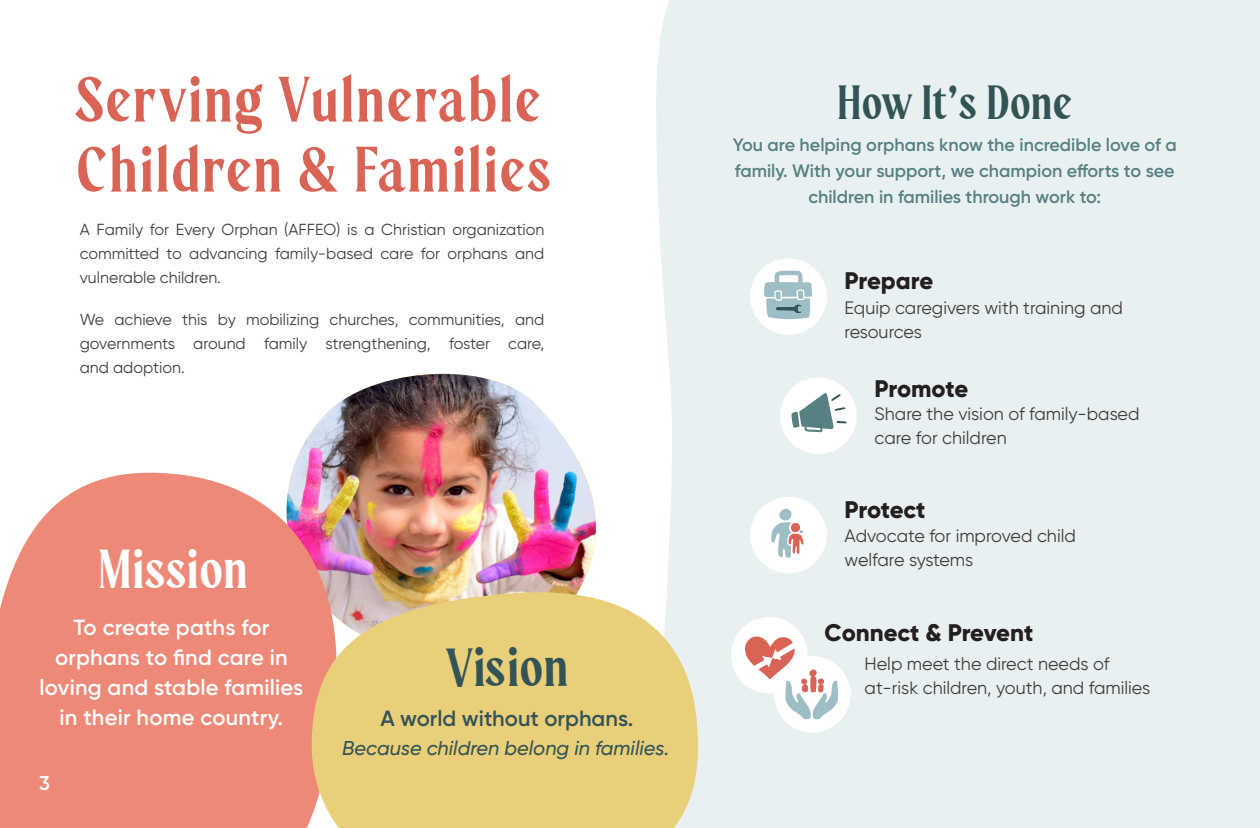
<style>
.page{position:relative;width:1260px;height:828px;background:#fff}
.page>*{position:absolute;margin:0;border:0;box-sizing:border-box;transform-origin:0 0}
.Page_Title{font:56px/70px "Morning Memories";letter-spacing:.04em;color:#d96455}
.Body_Heading{font:48px "Morning Memories";letter-spacing:.02em;color:#fff}
.Body_Heading-2{font:48px "Morning Memories";color:#335456}
.Body_Heading-3{font:42px "Morning Memories";letter-spacing:.02em;color:#335456}
.t1{font:800 24px "Gilroy";letter-spacing:-.01em;color:#231f20}
.Body_Main{font:600 22px/30px "Gilroy";letter-spacing:.01em;color:#fff;text-align:center}
.Body_Main-2{font:600 22px "Gilroy";color:#335456}
.Body_Main-3{font:italic 500 20px "Gilroy";color:#335456}
.t2{font:600 20px "Gilroy";color:#fff}
.Body_Heading-4{font:18px/24px "Gilroy";color:#403f3a}
.t3{font:600 18px/26px "Gilroy";color:#568082;text-align:center}
.Body_Heading-5{font:16px/24px "Gilroy";color:#403f3a;text-align:justify}
</style>
<div class="page">
<div style="left:656px;top:0;width:604px;height:828px;background:#e9f0f2"></div>
<img style="left:292px;top:374px;width:304px;height:207px">
<svg style="left:0;top:473px;width:345px;height:355px;background:#ed9082"></svg>
<svg style="left:312px;top:581px;width:386px;height:247px;background:#e9ce85"></svg>
<div style="left:750px;top:258px;width:77px;height:77px;background:#fff;border-radius:50%"></div>
<svg style="left:764px;top:271px;width:48px;height:48px"></svg>
<div style="left:731px;top:617px;width:77px;height:77px;background:#fff;border-radius:50%"></div>
<div style="left:780px;top:378px;width:77px;height:76px;background:#fff;border-radius:50%"></div>
<svg style="left:791px;top:393px;width:56px;height:39px"></svg>
<div style="left:750px;top:497px;width:77px;height:76px;background:#fff;border-radius:50%"></div>
<svg style="left:771px;top:508px;width:32px;height:50px"></svg>
<div style="left:774px;top:656px;width:77px;height:77px;background:#fff;border-radius:50%"></div>
<svg style="left:744px;top:635px;width:94px;height:84px"></svg>
<p class="Page_Title" style="left:76px;top:66px;width:476px">Serving Vulnerable<br>Children &amp; Families</p>
<p class="Body_Heading-3" style="left:838px;top:74px;width:236px">How It’s Done</p>
<p class="t3" style="left:733px;top:132px;width:445px">You are helping orphans know the incredible love of a family. With your support, we champion efforts to see children in families through work to:</p>
<p class="Body_Heading-5" style="left:80px;top:217px;width:466px">A Family for Every Orphan (AFFEO) is a Christian organization committed to advancing family-based care for orphans and vulnerable children.</p>
<p class="Body_Heading-5" style="left:80px;top:307px;width:466px">We achieve this by mobilizing churches, communities, and governments around family strengthening, foster care, and adoption.</p>
<p class="Body_Heading" style="left:98px;top:537px;width:151px">Mission</p>
<p class="Body_Main" style="left:40px;top:612px;width:265px">To create paths for orphans to find care in loving and stable families in their home country.</p>
<p class="t2" style="left:39px;top:771px;width:12px">3</p>
<p class="Body_Heading-2" style="left:446px;top:635px;width:125px">Vision</p>
<p class="Body_Main-2" style="left:380px;top:705px;width:255px">A world without orphans.</p>
<p class="Body_Main-3" style="left:342px;top:736px;width:329px">Because children belong in families.</p>
<p class="t1" style="left:845px;top:266px;width:90px">Prepare</p>
<p class="Body_Heading-4" style="left:845px;top:296px;width:280px">Equip caregivers with training and resources</p>
<p class="t1" style="left:875px;top:374px;width:95px">Promote</p>
<p class="Body_Heading-4" style="left:875px;top:402px;width:267px">Share the vision of family-based care for children</p>
<p class="t1" style="left:845px;top:495px;width:82px">Protect</p>
<p class="Body_Heading-4" style="left:845px;top:523px;width:233px">Advocate for improved child welfare systems</p>
<p class="t1" style="left:825px;top:618px;width:210px">Connect &amp; Prevent</p>
<p class="Body_Heading-4" style="left:865px;top:651px;width:287px">Help meet the direct needs of at-risk children, youth, and families</p>
</div>
